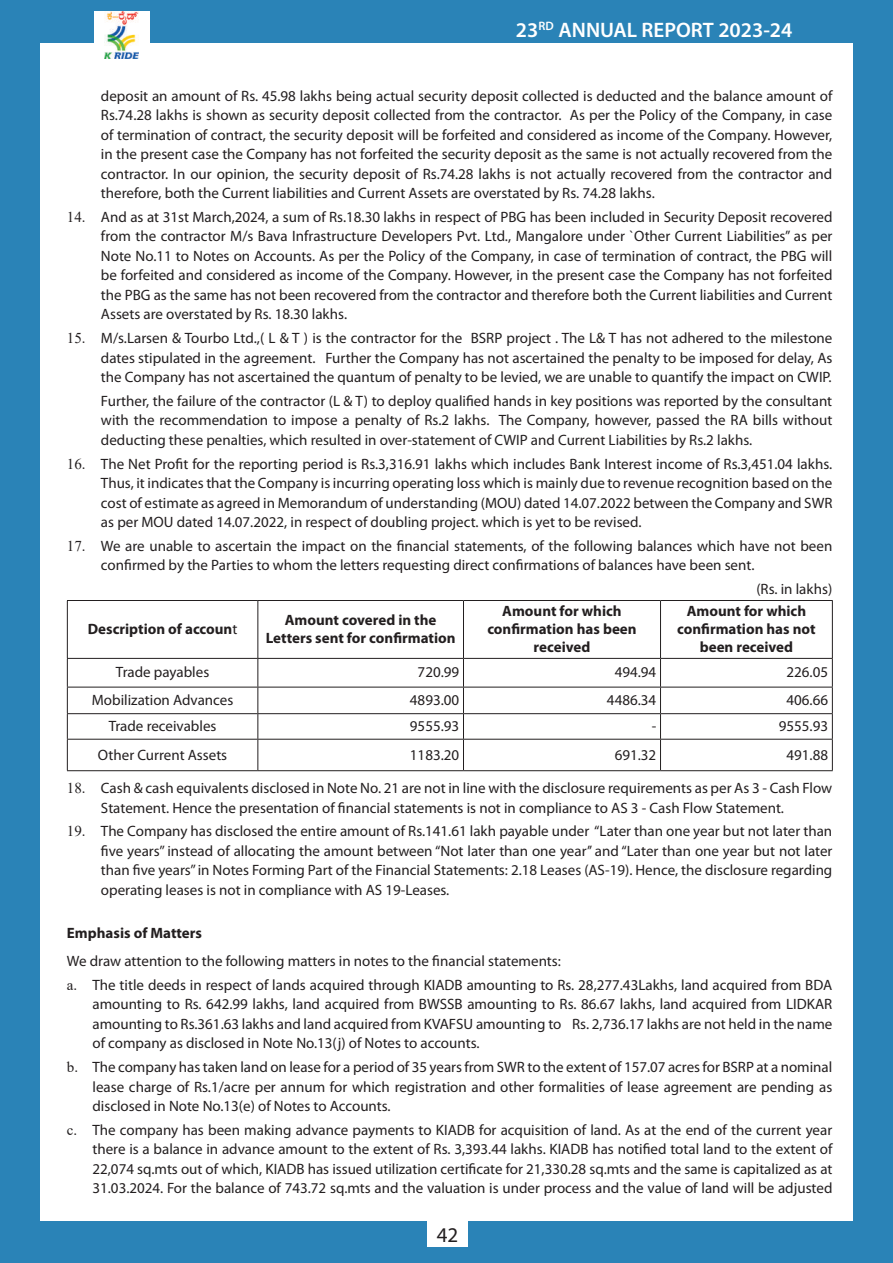
<style>
.page{position:relative;width:893px;height:1263px;background:#2a83b7}
.page>*{position:absolute;margin:0;border:0;box-sizing:border-box;transform-origin:0 0}
.t1{font:600 21px "Myriad Pro";color:#fff}
.t2{font:21px "Myriad Pro";color:#231f20}
.t3{font:15px/19.5px "Myriad Pro";color:#231f20;text-align:justify}
.t4{font:700 15px/18px "Myriad Pro";color:#231f20;text-align:center}
.s1{font-family:"Times New Roman"}
.s2{font-weight:400}
</style>
<div class="page">
<div style="left:40px;top:43px;width:813px;height:1177px;background:#fff"></div>
<div style="left:428px;top:1216px;width:40px;height:30px;background:#fff"></div>
<div style="left:94px;top:11px;width:55px;height:49px;background:#fff"></div>
<img style="left:104px;top:11px;width:35px;height:48px">
<hr style="left:67px;top:600px;width:191px;height:1px;background:#231f20">
<hr style="left:67px;top:601px;width:1px;height:57px;background:#231f20">
<hr style="left:258px;top:600px;width:205px;height:1px;background:#231f20">
<hr style="left:257px;top:601px;width:1px;height:57px;background:#231f20">
<hr style="left:463px;top:600px;width:197px;height:1px;background:#231f20">
<hr style="left:463px;top:601px;width:1px;height:57px;background:#231f20">
<hr style="left:660px;top:600px;width:173px;height:1px;background:#231f20">
<hr style="left:660px;top:601px;width:1px;height:57px;background:#231f20">
<hr style="left:832px;top:601px;width:1px;height:57px;background:#231f20">
<hr style="left:67px;top:658px;width:191px;height:1px;background:#231f20">
<hr style="left:258px;top:658px;width:205px;height:1px;background:#231f20">
<hr style="left:463px;top:658px;width:197px;height:1px;background:#231f20">
<hr style="left:660px;top:658px;width:173px;height:1px;background:#231f20">
<hr style="left:67px;top:687px;width:191px;height:1px;background:#231f20">
<hr style="left:258px;top:687px;width:205px;height:1px;background:#231f20">
<hr style="left:463px;top:687px;width:197px;height:1px;background:#231f20">
<hr style="left:660px;top:687px;width:173px;height:1px;background:#231f20">
<hr style="left:67px;top:713px;width:191px;height:1px;background:#231f20">
<svg style="left:67px;top:659px;width:1px;height:80px"></svg>
<hr style="left:258px;top:713px;width:205px;height:1px;background:#231f20">
<svg style="left:257px;top:659px;width:1px;height:80px"></svg>
<hr style="left:463px;top:713px;width:197px;height:1px;background:#231f20">
<svg style="left:463px;top:659px;width:1px;height:80px"></svg>
<hr style="left:660px;top:713px;width:173px;height:1px;background:#231f20">
<svg style="left:660px;top:659px;width:1px;height:80px"></svg>
<svg style="left:832px;top:659px;width:1px;height:80px"></svg>
<hr style="left:67px;top:739px;width:191px;height:1px;background:#231f20">
<hr style="left:67px;top:739px;width:1px;height:31px;background:#231f20">
<hr style="left:258px;top:739px;width:205px;height:1px;background:#231f20">
<hr style="left:257px;top:739px;width:1px;height:31px;background:#231f20">
<hr style="left:463px;top:739px;width:197px;height:1px;background:#231f20">
<hr style="left:463px;top:739px;width:1px;height:31px;background:#231f20">
<hr style="left:660px;top:739px;width:173px;height:1px;background:#231f20">
<hr style="left:660px;top:739px;width:1px;height:31px;background:#231f20">
<hr style="left:832px;top:739px;width:1px;height:31px;background:#231f20">
<hr style="left:67px;top:770px;width:191px;height:1px;background:#231f20">
<hr style="left:258px;top:770px;width:205px;height:1px;background:#231f20">
<hr style="left:463px;top:770px;width:197px;height:1px;background:#231f20">
<hr style="left:660px;top:770px;width:173px;height:1px;background:#231f20">
<h1 class="t1" style="left:516px;top:16px;width:278px">23<sup>rd</sup> ANNUAL REPORT 2023-24</h1>
<p class="t3" style="left:101px;top:86px;width:733px">deposit an amount of Rs. 45.98 lakhs being actual security deposit collected is deducted and the balance amount of Rs.74.28 lakhs is shown as security deposit collected from the contractor. As per the Policy of the Company, in case of termination of contract, the security deposit will be forfeited and considered as income of the Company. However, in the present case the Company has not forfeited the security deposit as the same is not actually recovered from the contractor. In our opinion, the security deposit of Rs.74.28 lakhs is not actually recovered from the contractor and therefore, both the Current liabilities and Current Assets are overstated by Rs. 74.28 lakhs.</p>
<p class="t3" style="left:101px;top:207px;width:733px;text-indent:-34px"><span class="s1">14.</span> And as at 31st March,2024, a sum of Rs.18.30 lakhs in respect of PBG has been included in Security Deposit recovered from the contractor M/s Bava Infrastructure Developers Pvt. Ltd., Mangalore under `Other Current Liabilities” as per Note No.11 to Notes on Accounts. As per the Policy of the Company, in case of termination of contract, the PBG will be forfeited and considered as income of the Company. However, in the present case the Company has not forfeited the PBG as the same has not been recovered from the contractor and therefore both the Current liabilities and Current Assets are overstated by Rs. 18.30 lakhs.</p>
<p class="t3" style="left:101px;top:328px;width:733px;text-indent:-34px"><span class="s1">15.</span> M/s.Larsen &amp; Tourbo Ltd.,( L &amp; T ) is the contractor for the BSRP project . The L&amp; T has not adhered to the milestone dates stipulated in the agreement. Further the Company has not ascertained the penalty to be imposed for delay, As the Company has not ascertained the quantum of penalty to be levied, we are unable to quantify the impact on CWIP.</p>
<p class="t3" style="left:101px;top:391px;width:733px">Further, the failure of the contractor (L &amp; T) to deploy qualified hands in key positions was reported by the consultant with the recommendation to impose a penalty of Rs.2 lakhs. The Company, however, passed the RA bills without deducting these penalties, which resulted in over-statement of CWIP and Current Liabilities by Rs.2 lakhs.</p>
<p class="t3" style="left:101px;top:454px;width:733px;text-indent:-34px"><span class="s1">16.</span> The Net Profit for the reporting period is Rs.3,316.91 lakhs which includes Bank Interest income of Rs.3,451.04 lakhs.<br>Thus, it indicates that the Company is incurring operating loss which is mainly due to revenue recognition based on the cost of estimate as agreed in Memorandum of understanding (MOU) dated 14.07.2022 between the Company and SWR as per MOU dated 14.07.2022, in respect of doubling project. which is yet to be revised.</p>
<p class="t3" style="left:101px;top:536px;width:733px;text-indent:-34px"><span class="s1">17.</span> We are unable to ascertain the impact on the financial statements, of the following balances which have not been confirmed by the Parties to whom the letters requesting direct confirmations of balances have been sent.</p>
<p class="t3" style="left:756px;top:579px;width:77px">(Rs. in lakhs)</p>
<p class="t4" style="left:88px;top:619px;width:151px">Description of accoun<span class="s2">t</span></p>
<p class="t4" style="left:266px;top:610px;width:191px">Amount covered in the<br>Letters sent for confirmation</p>
<p class="t4" style="left:487px;top:601px;width:151px">Amount for which confirmation has been received</p>
<p class="t4" style="left:677px;top:601px;width:140px">Amount for which confirmation has not been received</p>
<p class="t3" style="left:116px;top:662px;width:95px">Trade payables</p>
<p class="t3" style="left:418px;top:662px;width:43px">720.99</p>
<p class="t3" style="left:615px;top:662px;width:43px">494.94</p>
<p class="t3" style="left:786px;top:662px;width:43px">226.05</p>
<p class="t3" style="left:92px;top:690px;width:143px">Mobilization Advances</p>
<p class="t3" style="left:410px;top:690px;width:51px">4893.00</p>
<p class="t3" style="left:607px;top:690px;width:51px">4486.34</p>
<p class="t3" style="left:786px;top:690px;width:43px">406.66</p>
<p class="t3" style="left:109px;top:716px;width:109px">Trade receivables</p>
<p class="t3" style="left:410px;top:716px;width:51px">9555.93</p>
<p class="t3" style="left:652px;top:716px;width:6px">-</p>
<p class="t3" style="left:779px;top:716px;width:51px">9555.93</p>
<p class="t3" style="left:98px;top:744px;width:131px">Other Current Assets</p>
<p class="t3" style="left:410px;top:744px;width:51px">1183.20</p>
<p class="t3" style="left:615px;top:744px;width:43px">691.32</p>
<p class="t3" style="left:786px;top:744px;width:43px">491.88</p>
<p class="t3" style="left:101px;top:778px;width:733px;text-indent:-34px"><span class="s1">18.</span> Cash &amp; cash equivalents disclosed in Note No. 21 are not in line with the disclosure requirements as per As 3 - Cash Flow<br>Statement. Hence the presentation of financial statements is not in compliance to AS 3 - Cash Flow Statement.</p>
<p class="t3" style="left:101px;top:821px;width:733px;text-indent:-34px"><span class="s1">19.</span> The Company has disclosed the entire amount of Rs.141.61 lakh payable under “Later than one year but not later than five years’’ instead of allocating the amount between “Not later than one year’’ and “Later than one year but not later than five years’’ in Notes Forming Part of the Financial Statements: 2.18 Leases (AS-19). Hence, the disclosure regarding operating leases is not in compliance with AS 19-Leases.</p>
<p class="t4" style="left:67px;top:923px;width:137px">Emphasis of Matters</p>
<p class="t3" style="left:67px;top:949px;width:767px;line-height:23.7px">We draw attention to the following matters in notes to the financial statements:<br><span class="s1">a.</span> The title deeds in respect of lands acquired through KIADB amounting to Rs. 28,277.43Lakhs, land acquired from BDA</p>
<p class="t3" style="left:92px;top:994px;width:741px">amounting to Rs. 642.99 lakhs, land acquired from BWSSB amounting to Rs. 86.67 lakhs, land acquired from LIDKAR amounting to Rs.361.63 lakhs and land acquired from KVAFSU amounting to Rs. 2,736.17 lakhs are not held in the name of company as disclosed in Note No.13(j) of Notes to accounts.</p>
<p class="t3" style="left:92px;top:1057px;width:741px;text-indent:-26px"><span class="s1">b.</span> The company has taken land on lease for a period of 35 years from SWR to the extent of 157.07 acres for BSRP at a nominal lease charge of Rs.1/acre per annum for which registration and other formalities of lease agreement are pending as disclosed in Note No.13(e) of Notes to Accounts.</p>
<p class="t3" style="left:92px;top:1120px;width:741px;text-indent:-26px"><span class="s1">c.</span> The company has been making advance payments to KIADB for acquisition of land. As at the end of the current year there is a balance in advance amount to the extent of Rs. 3,393.44 lakhs. KIADB has notified total land to the extent of 22,074 sq.mts out of which, KIADB has issued utilization certificate for 21,330.28 sq.mts and the same is capitalized as at 31.03.2024. For the balance of 743.72 sq.mts and the valuation is under process and the value of land will be adjusted</p>
<h1 class="t2" style="left:437px;top:1221px;width:23px">42</h1>
</div>
